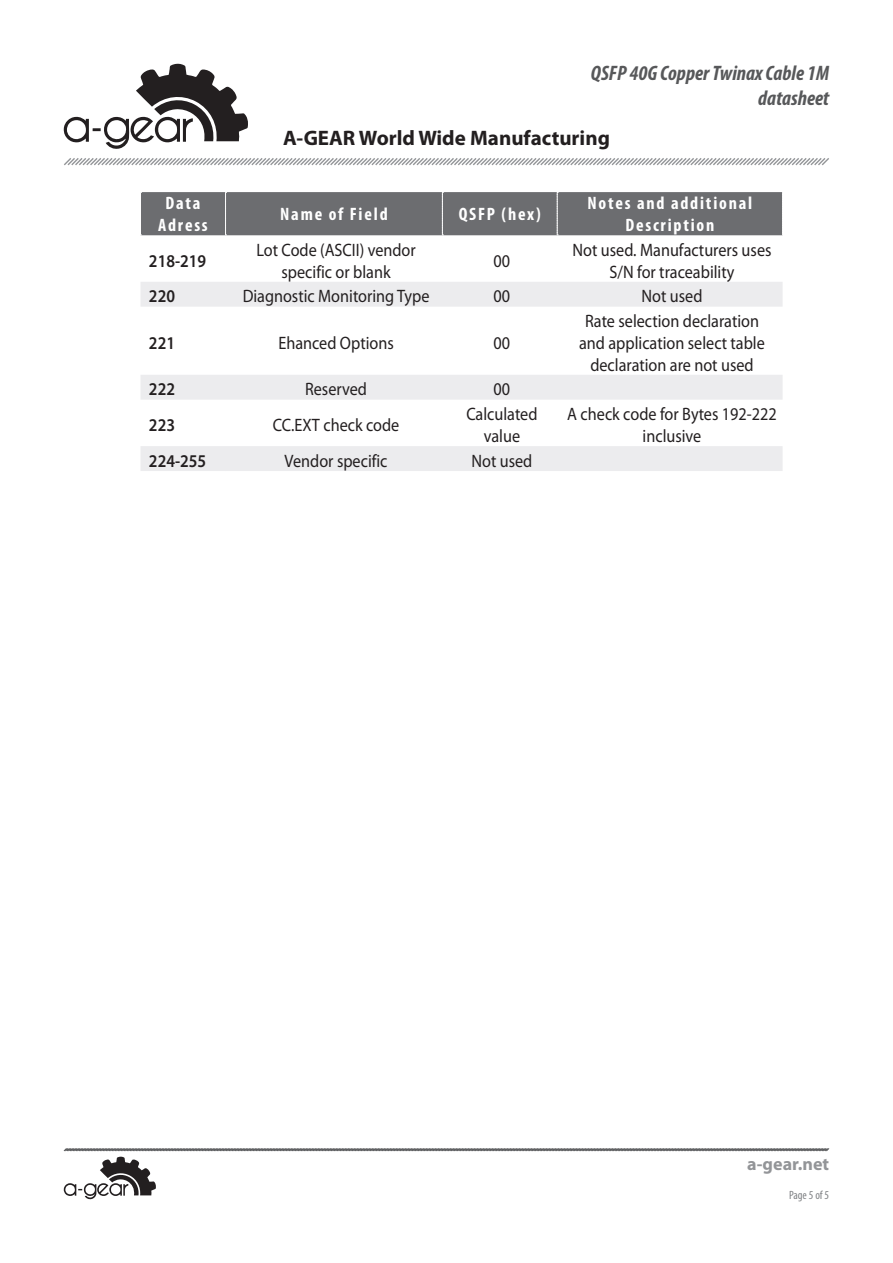
<style>
.page{position:relative;width:893px;height:1263px;background:#fff}
.page>*{position:absolute;margin:0;border:0;box-sizing:border-box;transform-origin:0 0}
.t1{font:italic 700 condensed 21px/25.2px "Myriad Pro";color:#57585a;text-align:right}
.t2{font:700 21px "Myriad Pro";color:#231f20}
.table_values{font:18px/21.6px "Myriad Pro";color:#231f20;text-align:center;scale:.9 1}
.table_header{font:700 condensed 18px/21.6px "Myriad Pro";letter-spacing:.1em;color:#fff;text-align:center}
.table_parameters{font:600 18px "Myriad Pro";color:#231f20;scale:.9 1}
.t3{font:700 18px "Myriad Pro";color:#939598}
.t4{font:condensed 12px "Myriad Pro";color:#808285}
</style>
<div class="page">
<svg style="left:141px;top:282px;width:642px;height:189px"></svg>
<div style="left:140px;top:192px;width:643px;height:44px;background:#6c6d70"></div>
<svg style="left:63px;top:1148px;width:767px;height:51px"></svg>
<svg style="left:64px;top:158px;width:765px;height:8px"></svg>
<svg style="left:64px;top:64px;width:184px;height:85px"></svg>
<p class="t1" style="left:591px;top:60px;width:240px">QSFP 40G Copper Twinax Cable 1M datasheet</p>
<p class="t2" style="left:283px;top:124px;width:328px">A-GEAR World Wide Manufacturing</p>
<p class="table_header" style="left:158px;top:192px;width:51px">Data<br>Adress</p>
<p class="table_header" style="left:280px;top:203px;width:109px">Name of Field</p>
<p class="table_header" style="left:459px;top:203px;width:84px">QSFP (hex)</p>
<p class="table_header" style="left:588px;top:192px;width:166px">Notes and additional<br>Description</p>
<p class="table_parameters" style="left:149px;top:249px;width:65px">218-219</p>
<p class="table_values" style="left:256px;top:239px;width:179px">Lot Code (ASCII) vendor specific or blank</p>
<p class="table_values" style="left:494px;top:250px;width:20px">00</p>
<p class="table_values" style="left:572px;top:239px;width:223px">Not used. Manufacturers uses<br>S/N for traceability</p>
<p class="table_parameters" style="left:149px;top:285px;width:30px">220</p>
<p class="table_values" style="left:243px;top:285px;width:209px">Diagnostic Monitoring Type</p>
<p class="table_values" style="left:494px;top:285px;width:20px">00</p>
<p class="table_values" style="left:642px;top:285px;width:69px">Not used</p>
<p class="table_parameters" style="left:149px;top:331px;width:30px">221</p>
<p class="table_values" style="left:278px;top:332px;width:130px">Ehanced Options</p>
<p class="table_values" style="left:494px;top:332px;width:20px">00</p>
<p class="table_values" style="left:579px;top:310px;width:208px">Rate selection declaration and application select table declaration are not used</p>
<p class="table_parameters" style="left:149px;top:378px;width:30px">222</p>
<p class="table_values" style="left:305px;top:378px;width:70px">Reserved</p>
<p class="table_values" style="left:494px;top:378px;width:20px">00</p>
<p class="table_parameters" style="left:149px;top:414px;width:30px">223</p>
<p class="table_values" style="left:273px;top:414px;width:142px">CC.EXT check code</p>
<p class="table_values" style="left:466px;top:403px;width:81px">Calculated value</p>
<p class="table_values" style="left:567px;top:403px;width:234px">A check code for Bytes 192-222 inclusive</p>
<p class="table_parameters" style="left:149px;top:449px;width:65px">224-255</p>
<p class="table_values" style="left:285px;top:450px;width:116px">Vendor specific</p>
<p class="table_values" style="left:471px;top:450px;width:69px">Not used</p>
<p class="t3" style="left:747px;top:1152px;width:83px">a-gear.net</p>
<p class="t4" style="left:789px;top:1188px;width:42px">Раge 5 of 5</p>
</div>
